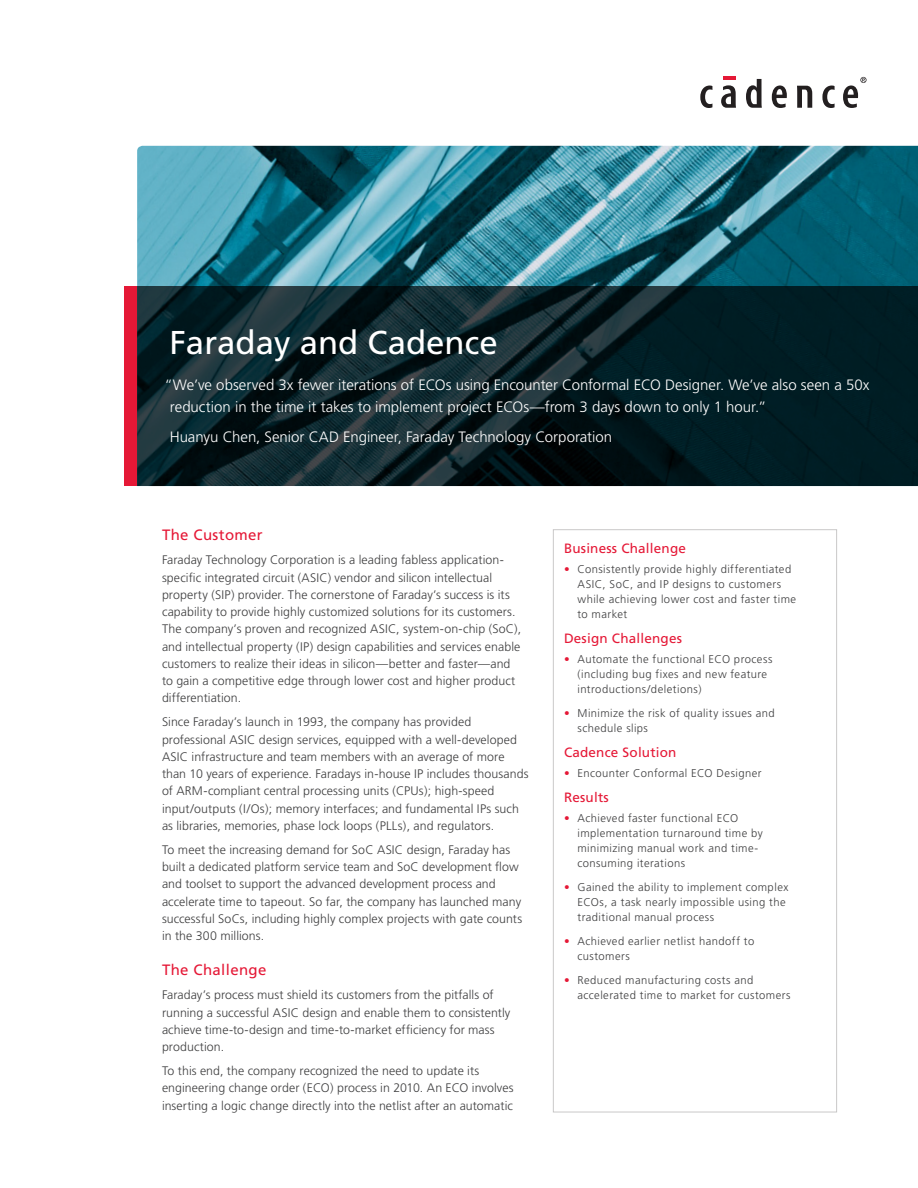
<style>
.page{position:relative;width:918px;height:1188px;background:#fff}
.page>*{position:absolute;margin:0;border:0;box-sizing:border-box;transform-origin:0 0}
.t1{font:33px "Frutiger";color:#fff}
.t2{font:300 15px/22.5px "Frutiger";color:#fff}
.t3{font:15px "Frutiger";letter-spacing:.025em;color:#e51836}
.t4{font:13.5px "Frutiger";letter-spacing:.015em;color:#e51836}
.t5{font:300 12.3px/17.2px "Frutiger";letter-spacing:.005em;color:#3e3e3f}
.t6{font:300 11.25px/15px "Frutiger";letter-spacing:.04em;color:#3e3e3f}
.s1{color:#e51836}
</style>
<div class="page">
<img style="left:137px;top:146px;width:781px;height:141px">
<svg style="left:137px;top:287px;width:781px;height:199px;background:#092026"></svg>
<div style="left:124px;top:287px;width:13px;height:199px;background:#e51836"></div>
<svg style="left:700px;top:86px;width:12px;height:22px"></svg>
<svg style="left:721px;top:77px;width:15px;height:31px"></svg>
<svg style="left:746px;top:79px;width:16px;height:29px"></svg>
<svg style="left:772px;top:85px;width:15px;height:23px"></svg>
<svg style="left:797px;top:86px;width:15px;height:22px"></svg>
<svg style="left:822px;top:86px;width:13px;height:22px"></svg>
<svg style="left:843px;top:77px;width:24px;height:31px"></svg>
<h1 class="t1" style="left:169px;top:323px;width:330px">Faraday and Cadence</h1>
<p class="t2" style="left:170px;top:374px;width:701px;text-indent:-5px">“We’ve observed 3x fewer iterations of ECOs using Encounter Conformal ECO Designer. We’ve also seen a 50x reduction in the time it takes to implement project ECOs—from 3 days down to only 1 hour.”</p>
<p class="t2" style="left:170px;top:425px;width:444px">Huanyu Chen, Senior CAD Engineer, Faraday Technology Corporation</p>
<p class="t3" style="left:162px;top:526px;width:102px">The Customer</p>
<p class="t5" style="left:162px;top:552px;width:361px">Faraday Technology Corporation is a leading fabless application&shy;specific integrated circuit (ASIC) vendor and silicon intellectual property (SIP) provider. The cornerstone of Faraday’s success is its capability to provide highly customized solutions for its customers.<br>The company’s proven and recognized ASIC, system-on-chip (SoC), and intellectual property (IP) design capabilities and services enable customers to realize their ideas in silicon—better and faster—and to gain a competitive edge through lower cost and higher product differentiation.</p>
<p class="t5" style="left:162px;top:714px;width:368px">Since Faraday’s launch in 1993, the company has provided professional ASIC design services, equipped with a well-developed ASIC infrastructure and team members with an average of more than 10 years of experience. Faradays in-house IP includes thousands of ARM-compliant central processing units (CPUs); high-speed input/outputs (I/Os); memory interfaces; and fundamental IPs such as libraries, memories, phase lock loops (PLLs), and regulators.</p>
<p class="t5" style="left:162px;top:841px;width:362px">To meet the increasing demand for SoC ASIC design, Faraday has built a dedicated platform service team and SoC development flow and toolset to support the advanced development process and accelerate time to tapeout. So far, the company has launched many successful SoCs, including highly complex projects with gate counts in the 300 millions.</p>
<p class="t3" style="left:162px;top:961px;width:106px">The Challenge</p>
<p class="t5" style="left:162px;top:987px;width:350px">Faraday’s process must shield its customers from the pitfalls of running a successful ASIC design and enable them to consistently achieve time-to-design and time-to-market efficiency for mass production.</p>
<p class="t5" style="left:162px;top:1063px;width:353px">To this end, the company recognized the need to update its engineering change order (ECO) process in 2010. An ECO involves inserting a logic change directly into the netlist after an automatic</p>
<p class="t4" style="left:564px;top:541px;width:123px">Business Challenge</p>
<p class="t6" style="left:578px;top:561px;width:220px;text-indent:-14px"><span class="s1">•</span> Consistently provide highly differentiated ASIC, SoC, and IP designs to customers while achieving lower cost and faster time to market</p>
<p class="t4" style="left:564px;top:631px;width:120px">Design Challenges</p>
<p class="t6" style="left:578px;top:651px;width:196px;text-indent:-14px"><span class="s1">•</span> Automate the functional ECO process (including bug fixes and new feature introductions/deletions)</p>
<p class="t6" style="left:578px;top:706px;width:199px;text-indent:-14px"><span class="s1">•</span> Minimize the risk of quality issues and schedule slips</p>
<p class="t4" style="left:564px;top:745px;width:114px">Cadence Solution</p>
<p class="t6" style="left:564px;top:766px;width:199px"><span class="s1">•</span> Encounter Conformal ECO Designer</p>
<p class="t4" style="left:564px;top:790px;width:46px">Results</p>
<p class="t6" style="left:578px;top:811px;width:187px;text-indent:-14px"><span class="s1">•</span> Achieved faster functional ECO implementation turnaround time by minimizing manual work and time&shy;consuming iterations</p>
<p class="t6" style="left:578px;top:880px;width:212px;text-indent:-14px"><span class="s1">•</span> Gained the ability to implement complex<br>ECOs, a task nearly impossible using the traditional manual process</p>
<p class="t6" style="left:578px;top:934px;width:178px;text-indent:-14px"><span class="s1">•</span> Achieved earlier netlist handoff to customers</p>
<p class="t6" style="left:578px;top:973px;width:215px;text-indent:-14px"><span class="s1">•</span> Reduced manufacturing costs and accelerated time to market for customers</p>
</div>
